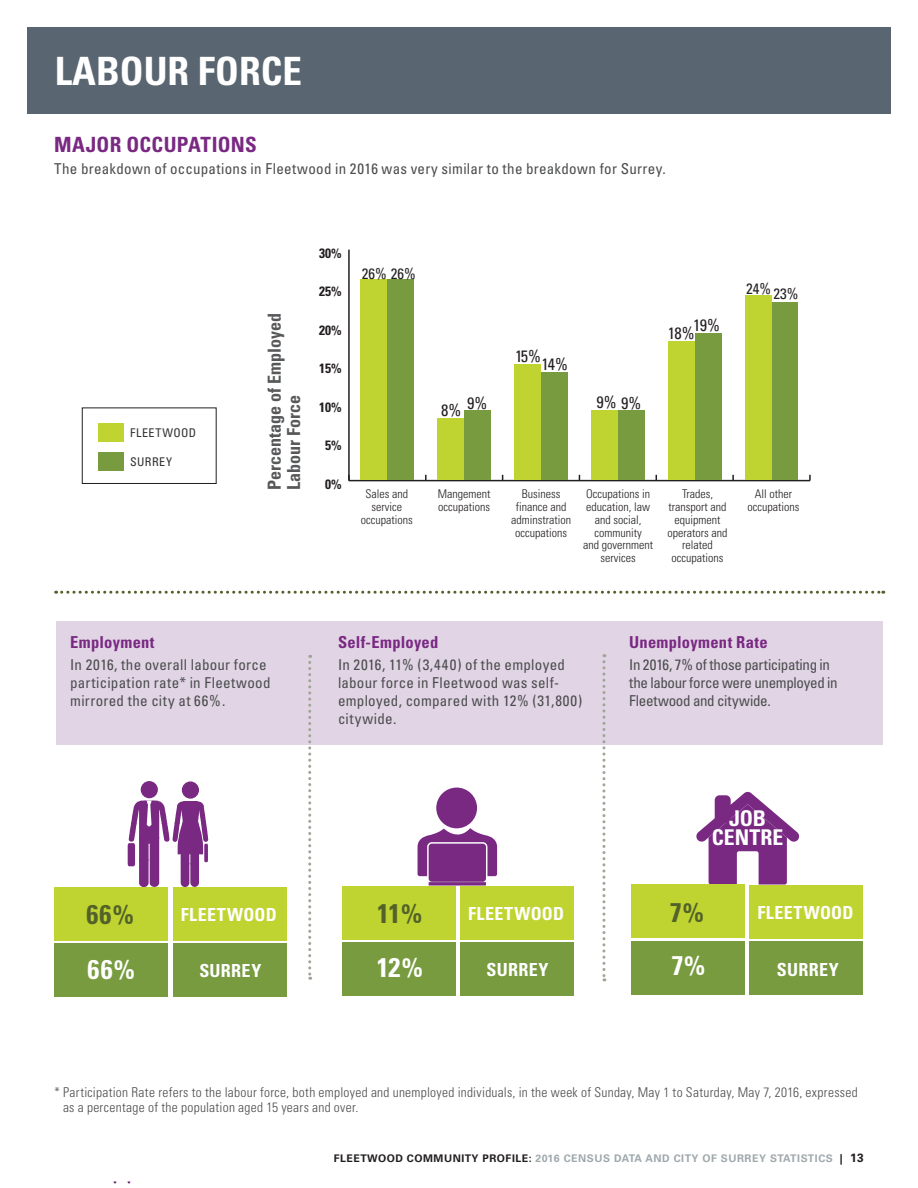
<style>
.page{position:relative;width:918px;height:1188px;background:#fff}
.page>*{position:absolute;margin:0;border:0;box-sizing:border-box;transform-origin:0 0}
.t1{font:700 condensed 39px "Univers";color:#fff}
.t2{font:700 condensed 27px "Univers";color:#53622a}
.t3{font:700 condensed 27px "Univers";color:#fff}
.t4{font:700 condensed 21.75px/19px "Univers";letter-spacing:-.005em;color:#fff;text-align:center}
.t5{font:700 condensed 21px "Univers";letter-spacing:.015em;color:#7a2983}
.t6{font:700 condensed 18px "Univers";letter-spacing:.02em;color:#fff}
.t7{font:700 condensed 18px/19.5px "Univers";color:#57585a}
.t8{font:700 condensed 16.5px "Univers";letter-spacing:.02em;color:#7a2983}
.t9{font:condensed 16.5px "Univers";letter-spacing:-.05em;color:#231f20}
.t10{font:condensed 15px/18px "Univers";letter-spacing:.015em;color:#4b4c4d}
.t11{font:condensed 15px/18px "Univers";letter-spacing:-.02em;color:#4b4c4d}
.t12{font:condensed 15px "Univers";color:#231f20}
.t13{font:300 condensed 13.5px/15px "Univers";letter-spacing:.02em;color:#4b4c4d}
.t14{font:700 condensed 13.5px "Univers";color:#231f20}
.t15{font:300 condensed 12px/12.8px "Univers";color:#231f20;text-align:center}
.t16{font:condensed 12px "Univers";letter-spacing:.04em;color:#313232}
.t17{font:700 10.5px "Univers";letter-spacing:.05em;color:#9fa8ac}
.s1{color:#231f20}
.s2{font-size:12px;color:#231f20}
</style>
<div class="page">
<div style="left:27px;top:27px;width:864px;height:86px;background:#596671"></div>
<div style="left:57px;top:621px;width:826px;height:123px;background:#e1d5e5"></div>
<svg style="left:56px;top:591px;width:828px;height:3px"></svg>
<svg style="left:308px;top:655px;width:3px;height:325px"></svg>
<svg style="left:602px;top:654px;width:3px;height:327px"></svg>
<hr style="left:349px;top:480px;width:461px;height:1px;background:#231f20">
<hr style="left:348px;top:250px;width:2px;height:231px;background:#231f20">
<div style="left:387px;top:280px;width:27px;height:200px;background:#779b3e"></div>
<div style="left:464px;top:411px;width:27px;height:69px;background:#779b3e"></div>
<div style="left:541px;top:372px;width:27px;height:108px;background:#779b3e"></div>
<div style="left:618px;top:411px;width:27px;height:69px;background:#779b3e"></div>
<div style="left:695px;top:334px;width:27px;height:146px;background:#779b3e"></div>
<div style="left:772px;top:303px;width:26px;height:177px;background:#779b3e"></div>
<div style="left:360px;top:280px;width:27px;height:200px;background:#bfd430"></div>
<div style="left:437px;top:418px;width:27px;height:62px;background:#bfd430"></div>
<div style="left:514px;top:364px;width:27px;height:116px;background:#bfd430"></div>
<div style="left:591px;top:411px;width:27px;height:69px;background:#bfd430"></div>
<div style="left:668px;top:341px;width:27px;height:139px;background:#bfd430"></div>
<div style="left:745px;top:295px;width:27px;height:185px;background:#bfd430"></div>
<div style="left:82px;top:408px;width:134px;height:76px;border:1px solid #231f20"></div>
<div style="left:98px;top:423px;width:25px;height:19px;background:#bfd430"></div>
<div style="left:98px;top:452px;width:25px;height:19px;background:#779b3e"></div>
<svg style="left:696px;top:791px;width:104px;height:94px"></svg>
<div style="left:715px;top:795px;width:16px;height:28px;background:#7a2983;border-radius:5px"></div>
<svg style="left:429px;top:882px;width:57px;height:4px"></svg>
<div style="left:429px;top:844px;width:57px;height:38px;background:#7a2983;border-radius:3px"></div>
<svg style="left:418px;top:828px;width:79px;height:48px"></svg>
<div style="left:436px;top:788px;width:41px;height:40px;background:#7a2983;border-radius:50%"></div>
<div style="left:342px;top:942px;width:114px;height:54px;background:#779b3e"></div>
<div style="left:342px;top:886px;width:114px;height:53px;background:#bfd430"></div>
<div style="left:631px;top:941px;width:114px;height:53px;background:#779b3e"></div>
<div style="left:631px;top:885px;width:114px;height:53px;background:#bfd430"></div>
<div style="left:182px;top:781px;width:17px;height:18px;background:#7a2983;border-radius:50%"></div>
<div style="left:141px;top:781px;width:17px;height:17px;background:#7a2983;border-radius:50%"></div>
<svg style="left:128px;top:800px;width:81px;height:88px"></svg>
<div style="left:54px;top:943px;width:113px;height:54px;background:#779b3e"></div>
<div style="left:54px;top:887px;width:113px;height:53px;background:#bfd430"></div>
<div style="left:460px;top:886px;width:114px;height:53px;background:#bfd430"></div>
<div style="left:460px;top:942px;width:114px;height:54px;background:#779b3e"></div>
<div style="left:749px;top:885px;width:114px;height:53px;background:#bfd430"></div>
<div style="left:749px;top:941px;width:114px;height:54px;background:#779b3e"></div>
<div style="left:173px;top:887px;width:113px;height:53px;background:#bfd430"></div>
<div style="left:173px;top:943px;width:113px;height:54px;background:#779b3e"></div>
<h1 class="t1" style="left:55px;top:47px;width:248px">LABOUR FORCE</h1>
<h3 class="t5" style="left:54px;top:131px;width:204px">MAJOR OCCUPATIONS</h3>
<p class="t10" style="left:54px;top:159px;width:613px">The breakdown of occupations in Fleetwood in 2016 was very similar to the breakdown for Surrey.</p>
<p class="t16" style="left:130px;top:425px;width:67px">FLEETWOOD</p>
<p class="t16" style="left:130px;top:454px;width:43px">SURREY</p>
<p class="t7" style="left:265px;top:490px;width:178px;rotate:-90deg">Percentage of Employed<br>Labour Force</p>
<p class="t14" style="left:319px;top:245px;width:24px">30%</p>
<p class="t14" style="left:319px;top:283px;width:24px">25%</p>
<p class="t14" style="left:319px;top:322px;width:24px">20%</p>
<p class="t14" style="left:319px;top:360px;width:24px">15%</p>
<p class="t14" style="left:319px;top:399px;width:24px">10%</p>
<p class="t14" style="left:325px;top:437px;width:18px">5%</p>
<p class="t14" style="left:325px;top:476px;width:18px">0%</p>
<p class="t12" style="left:362px;top:264px;width:56px">26% 26%</p>
<p class="t9" style="left:467px;top:392px;width:22px">9%</p>
<p class="t9" style="left:441px;top:400px;width:22px">8%</p>
<p class="t9" style="left:515px;top:346px;width:27px">15%</p>
<p class="t9" style="left:541px;top:354px;width:28px">14%</p>
<p class="t9" style="left:596px;top:392px;width:47px">9% 9%</p>
<p class="t9" style="left:693px;top:315px;width:28px">19%</p>
<p class="t9" style="left:668px;top:323px;width:28px">18%</p>
<p class="t12" style="left:746px;top:282px;width:54px">24% 23%</p>
<p class="t15" style="left:361px;top:488px;width:53px">Sales and service occupations</p>
<p class="t15" style="left:438px;top:488px;width:54px;text-align:left">Mangement occupations</p>
<p class="t15" style="left:511px;top:488px;width:61px">Business finance and adminstration occupations</p>
<p class="t15" style="left:583px;top:488px;width:71px">Occupations in education, law and social, community<br>and government services</p>
<p class="t15" style="left:668px;top:488px;width:61px">Trades, transport and equipment operators and related occupations</p>
<p class="t15" style="left:748px;top:488px;width:53px">All other occupations</p>
<p class="t8" style="left:70px;top:632px;width:86px">Employment</p>
<p class="t10" style="left:70px;top:655px;width:202px">In 2016, the overall labour force participation rate* in Fleetwood mirrored the city at 66%.</p>
<p class="t8" style="left:338px;top:632px;width:102px">Self-Employed</p>
<p class="t10" style="left:338px;top:656px;width:246px">In 2016, 11% (3,440) of the employed labour force in Fleetwood was self&shy;employed, compared with 12% (31,800) citywide.</p>
<p class="t8" style="left:629px;top:632px;width:140px">Unemployment Rate</p>
<p class="t11" style="left:629px;top:655px;width:210px">In 2016, 7% of those participating in the labour force were unemployed in<br>Fleetwood and citywide.</p>
<h3 class="t4" style="left:712px;top:809px;width:73px">JOB<br>CENTRE</h3>
<h2 class="t2" style="left:670px;top:896px;width:35px">7%</h2>
<h2 class="t3" style="left:671px;top:949px;width:35px">7%</h2>
<h2 class="t2" style="left:377px;top:897px;width:46px">11%</h2>
<h2 class="t3" style="left:377px;top:950px;width:48px">12%</h2>
<h2 class="t2" style="left:86px;top:897px;width:49px">66%</h2>
<h2 class="t3" style="left:87px;top:952px;width:49px">66%</h2>
<p class="t6" style="left:487px;top:958px;width:64px">SURREY</p>
<p class="t6" style="left:777px;top:958px;width:64px">SURREY</p>
<p class="t6" style="left:757px;top:902px;width:98px">FLEETWOOD</p>
<p class="t6" style="left:181px;top:904px;width:98px">FLEETWOOD</p>
<p class="t6" style="left:468px;top:903px;width:98px">FLEETWOOD</p>
<p class="t6" style="left:199px;top:959px;width:64px">SURREY</p>
<p class="t13" style="left:63px;top:1085px;width:796px;text-indent:-9px">* Participation Rate refers to the labour force, both employed and unemployed individuals, in the week of Sunday, May 1 to Saturday, May 7, 2016, expressed as a percentage of the population aged 15 years and over.</p>
<p class="t17" style="left:334px;top:1152px;width:532px"><span class="s1">FLEETWOOD COMMUNITY PROFILE:</span> 2016 CENSUS DATA AND CITY OF SURREY STATISTICS <span class="s1">|</span> <span class="s2">13</span></p>
</div>
